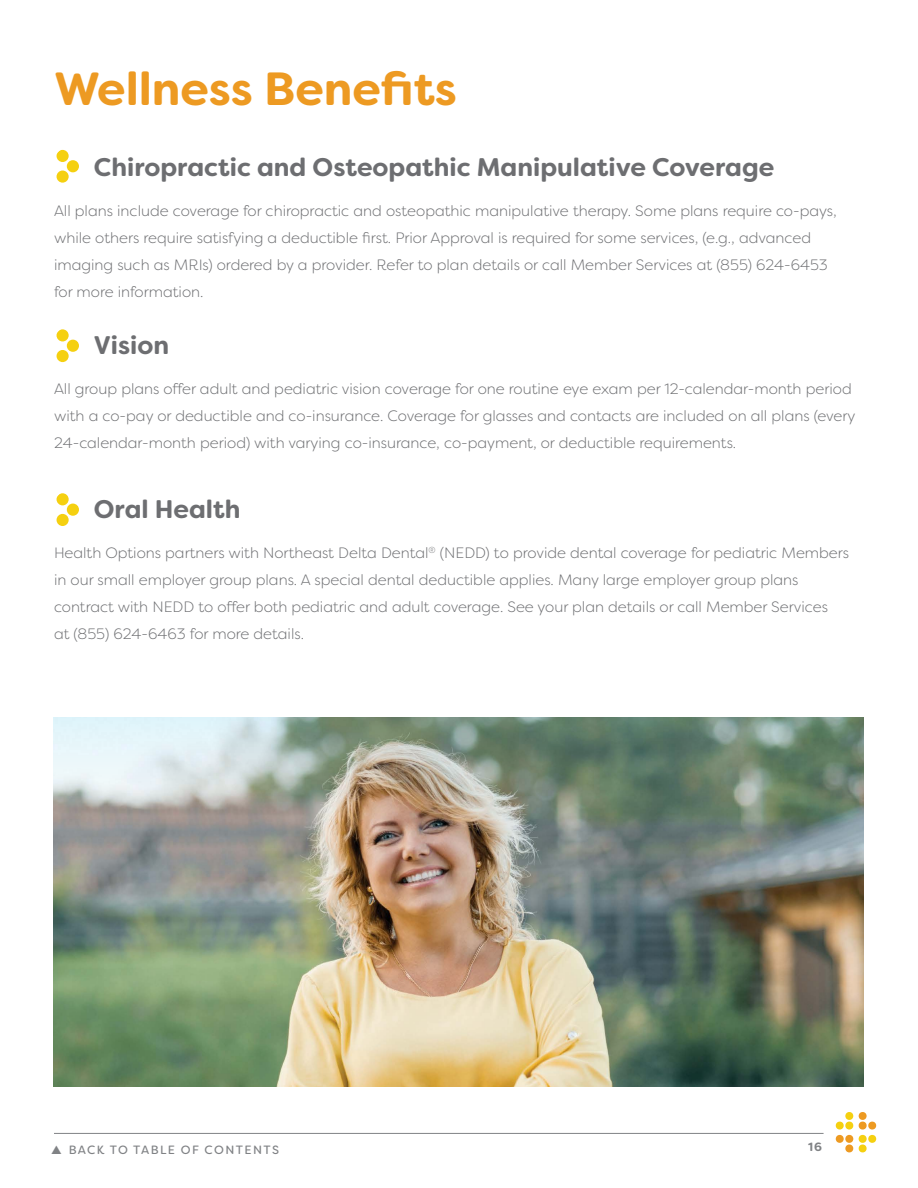
<style>
.page{position:relative;width:918px;height:1188px;background:#fff}
.page>*{position:absolute;margin:0;border:0;box-sizing:border-box;transform-origin:0 0}
.t1{font:700 46.5px "Filson Soft";color:#ed9a22}
.t2{font:700 25.5px "Filson Soft";color:#6d6e71}
.t3{font:300 15px/27px "Filson Soft";color:#6d6e71}
.t4{font:12px "Filson Soft";letter-spacing:.12em;color:#808285}
.t5{font:700 12px "Filson Soft";color:#808285}
</style>
<div class="page">
<svg style="left:835px;top:1112px;width:42px;height:41px"></svg>
<hr style="left:54px;top:1133px;width:770px;height:1px;background:#808285">
<svg style="left:56px;top:171px;width:21px;height:12px"></svg>
<div style="left:57px;top:171px;width:12px;height:12px;background:#f5d010;border-radius:50%"></div>
<div style="left:57px;top:150px;width:12px;height:12px;background:#f5d010;border-radius:50%"></div>
<div style="left:67px;top:160px;width:12px;height:12px;background:#f5d010;border-radius:50%"></div>
<svg style="left:56px;top:350px;width:20px;height:13px"></svg>
<div style="left:57px;top:350px;width:12px;height:12px;background:#f5d010;border-radius:50%"></div>
<div style="left:57px;top:329px;width:12px;height:12px;background:#f5d010;border-radius:50%"></div>
<div style="left:67px;top:340px;width:12px;height:12px;background:#f5d010;border-radius:50%"></div>
<svg style="left:56px;top:514px;width:20px;height:12px"></svg>
<div style="left:57px;top:514px;width:12px;height:12px;background:#f5d010;border-radius:50%"></div>
<div style="left:57px;top:493px;width:12px;height:12px;background:#f5d010;border-radius:50%"></div>
<div style="left:67px;top:504px;width:12px;height:12px;background:#f5d010;border-radius:50%"></div>
<img style="left:54px;top:834px;width:810px;height:252px">
<img style="left:54px;top:717px;width:810px;height:117px">
<h1 class="t1" style="left:54px;top:59px;width:404px">Wellness Benefits</h1>
<h2 class="t2" style="left:94px;top:151px;width:682px">Chiropractic and Osteopathic Manipulative Coverage</h2>
<p class="t3" style="left:54px;top:197px;width:784px">All plans include coverage for chiropractic and osteopathic manipulative therapy. Some plans require co-pays, while others require satisfying a deductible first. Prior Approval is required for some services, (e.g., advanced imaging such as MRIs) ordered by a provider. Refer to plan details or call Member Services at (855) 624-6453 for more information.</p>
<h2 class="t2" style="left:94px;top:329px;width:77px">Vision</h2>
<p class="t3" style="left:54px;top:375px;width:803px">All group plans offer adult and pediatric vision coverage for one routine eye exam per 12-calendar-month period with a co-pay or deductible and co-insurance. Coverage for glasses and contacts are included on all plans (every<br>24-calendar-month period) with varying co-insurance, co-payment, or deductible requirements.</p>
<h2 class="t2" style="left:94px;top:493px;width:148px">Oral Health</h2>
<p class="t3" style="left:54px;top:539px;width:797px">Health Options partners with Northeast Delta Dental<sup>®</sup> (NEDD) to provide dental coverage for pediatric Members in our small employer group plans. A special dental deductible applies. Many large employer group plans contract with NEDD to offer both pediatric and adult coverage. See your plan details or call Member Services<br>at (855) 624-6463 for more details.</p>
<p class="t4" style="left:51px;top:1142px;width:229px">▲ BACK TO TABLE OF CONTENTS</p>
<p class="t5" style="left:808px;top:1139px;width:16px">16</p>
</div>
